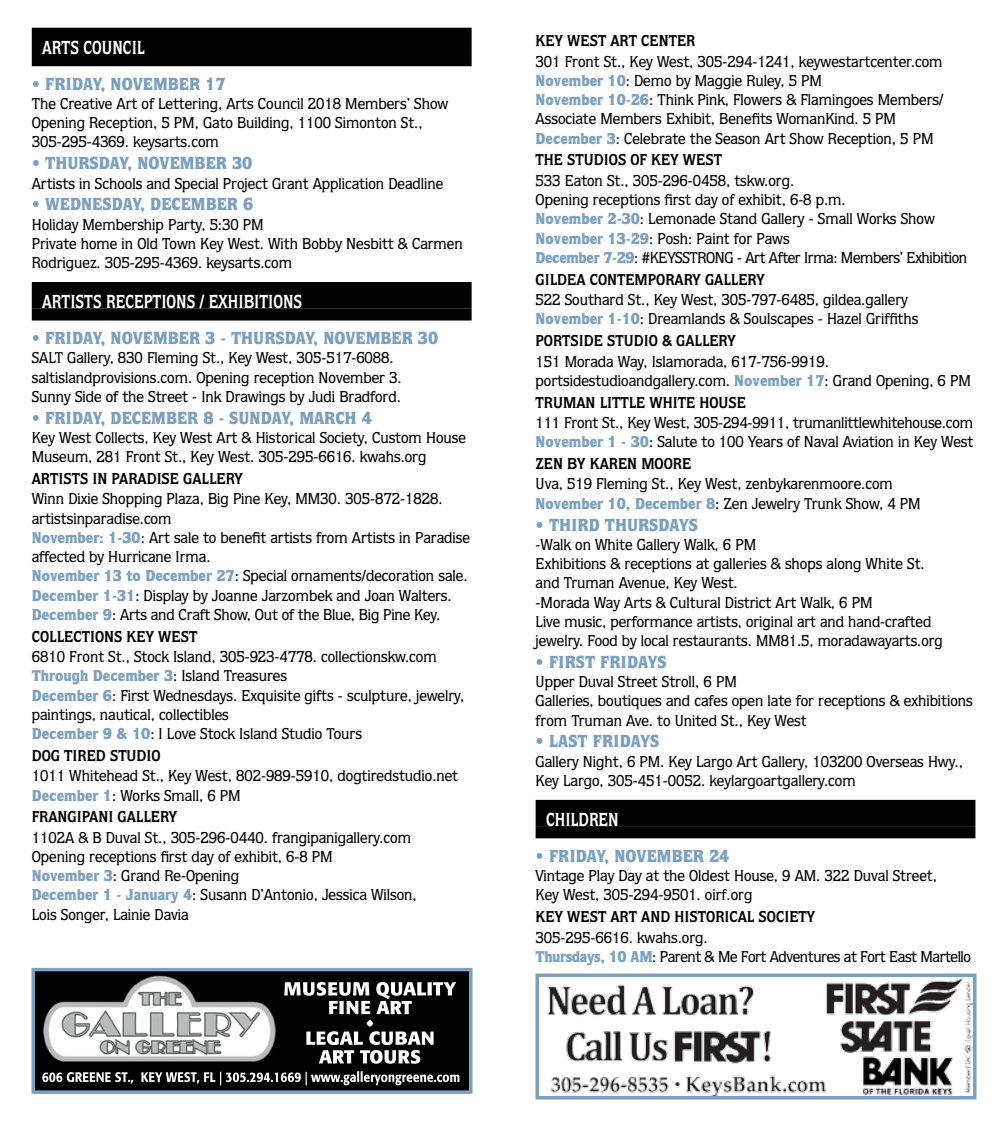
<style>
.page{position:relative;width:1008px;height:1134px;background:#fff}
.page>*{position:absolute;margin:0;border:0;box-sizing:border-box;transform-origin:0 0}
.t1{font:700 18.9px "Quorum";color:#fff;scale:.83 1}
.t2{font:900 17.5px "Quorum";color:#7ba0c0;scale:.95 1}
.t3{font:500 15.75px/19.2px "Quorum";color:#000;scale:.95 1}
.t4{font:700 15.75px "Quorum";color:#000;scale:.95 1}
.t5{font:500 15.75px/19.2px "Quorum";letter-spacing:-.025em;color:#000;scale:.95 1}
.s1{font-weight:900;color:#7ba0c0}
</style>
<div class="page">
<img style="left:37px;top:973px;width:430px;height:116px">
<div style="left:32px;top:968px;width:440px;height:126px;border:4px solid #7ba0c0"></div>
<div style="left:32px;top:28px;width:440px;height:26px;background:#000"></div>
<div style="left:32px;top:54px;width:440px;height:12px;background:#000"></div>
<div style="left:32px;top:282px;width:440px;height:26px;background:#000"></div>
<div style="left:32px;top:308px;width:440px;height:13px;background:#000"></div>
<img style="left:547px;top:979px;width:424px;height:116px">
<div style="left:536px;top:974px;width:440px;height:126px;border:4px solid #7ba0c0"></div>
<div style="left:536px;top:800px;width:439px;height:26px;background:#000"></div>
<div style="left:536px;top:826px;width:439px;height:12px;background:#000"></div>
<p class="t1" style="left:42px;top:36px;width:125px">ARTS COUNCIL</p>
<p class="t2" style="left:32px;top:73px;width:206px">• Friday, November 17</p>
<p class="t3" style="left:32px;top:94px;width:440px">The Creative Art of Lettering, Arts Council 2018 Members’ Show<br>Opening Reception, 5 PM, Gato Building, 1100 Simonton St.,<br>305-295-4369. keysarts.com</p>
<p class="t2" style="left:32px;top:152px;width:136px">• THURSDAY, NOVEMBER</p>
<p class="t2" style="left:232px;top:152px;width:23px">30</p>
<p class="t3" style="left:32px;top:174px;width:435px">Artists in Schools and Special Project Grant Application Deadline</p>
<p class="t2" style="left:32px;top:193px;width:235px">• Wednesday, December 6</p>
<p class="t3" style="left:32px;top:215px;width:455px">Holiday Membership Party, 5:30 PM<br>Private home in Old Town Key West. With Bobby Nesbitt &amp; Carmen<br>Rodriguez. 305-295-4369. keysarts.com</p>
<p class="t1" style="left:42px;top:290px;width:315px">ARTISTS RECEPTIONS / EXHIBITIONS</p>
<p class="t2" style="left:32px;top:327px;width:35px">• FRIDAY</p>
<p class="t2" style="left:100px;top:327px;width:36px">, NOVEMBER</p>
<p class="t2" style="left:205px;top:327px;width:149px">3 - THURSDAY, NOVEMBER</p>
<p class="t2" style="left:418px;top:327px;width:23px">30</p>
<p class="t3" style="left:32px;top:348px;width:391px">SALT Gallery, 830 Fleming St., Key West, 305-517-6088. saltislandprovisions.com. Opening reception November 3.<br>Sunny Side of the Street - Ink Drawings by Judi Bradford.</p>
<p class="t2" style="left:32px;top:407px;width:295px">• FRIday, December 8 - SUNDAY, MARC</p>
<p class="t2" style="left:345px;top:407px;width:30px">H 4</p>
<p class="t3" style="left:32px;top:428px;width:459px">Key West Collects, Key West Art &amp; Historical Society, Custom House<br>Museum, 281 Front St., Key West. 305-295-6616. kwahs.org</p>
<p class="t4" style="left:32px;top:469px;width:224px">ARTISTS IN PARADISE GALLERY</p>
<p class="t3" style="left:32px;top:489px;width:463px">Winn Dixie Shopping Plaza, Big Pine Key, MM30. 305-872-1828. artistsinparadise.com<br><span class="s1">November: 1-30</span>: Art sale to benefit artists from Artists in Paradise affected by Hurricane Irma.<br><span class="s1">November 13 to December 27</span>: Special ornaments/decoration sale.<br><span class="s1">December 1-31</span>: Display by Joanne Jarzombek and Joan Walters.<br><span class="s1">December 9</span>: Arts and Craft Show, Out of the Blue, Big Pine Key.</p>
<p class="t4" style="left:32px;top:627px;width:19px">COLLE</p>
<p class="t4" style="left:73px;top:627px;width:19px">CTIONS</p>
<p class="t4" style="left:127px;top:627px;width:58px">KEY WEST</p>
<p class="t3" style="left:32px;top:647px;width:457px">6810 Front St., Stock Island, 305-923-4778. collectionskw.com <span class="s1">Through December 3</span>: Island Treasures<br><span class="s1">December 6</span>: First Wednesdays. Exquisite gifts - sculpture, jewelry, paintings, nautical, collectibles<br><span class="s1">December 9 &amp; 10</span>: I Love Stock Island Studio Tours</p>
<p class="t4" style="left:32px;top:746px;width:44px">DO G TIRED</p>
<p class="t4" style="left:110px;top:746px;width:10px">STUDIO</p>
<p class="t3" style="left:32px;top:766px;width:450px">1011 Whitehead St., Key West, 802-989-5910, dogtiredstudio.net<br><span class="s1">December 1</span>: Works Small, 6 PM</p>
<p class="t4" style="left:32px;top:807px;width:155px">FRANGIPANI GALLERY</p>
<p class="t3" style="left:32px;top:828px;width:407px">1102A &amp; B Duval St., 305-296-0440. frangipanigallery.com Opening receptions first day of exhibit, 6-8 PM<br><span class="s1">November 3</span>: Grand Re-Opening<br><span class="s1">December 1 - January 4</span>: Susann D’Antonio, Jessica Wilson, Lois Songer, Lainie Davia</p>
<p class="t4" style="left:536px;top:31px;width:58px">KEY WEST</p>
<p class="t4" style="left:611px;top:31px;width:11px">ART</p>
<p class="t4" style="left:641px;top:31px;width:20px">CENTER</p>
<p class="t3" style="left:536px;top:52px;width:431px">301 Front St., Key West, 305-294-1241, keywestartcenter.com <span class="s1">November 10</span>: Demo by Maggie Ruley, 5 PM<br><span class="s1">November 10-26</span>: Think Pink, Flowers &amp; Flamingoes Members/ Associate Members Exhibit, Benefits WomanKind. 5 PM <span class="s1">December 3</span>: Celebrate the Season Art Show Reception, 5 PM</p>
<p class="t4" style="left:536px;top:150px;width:11px">THE</p>
<p class="t4" style="left:567px;top:150px;width:10px">STUDIOS</p>
<p class="t4" style="left:630px;top:150px;width:79px">OF KEY WEST</p>
<p class="t3" style="left:536px;top:171px;width:456px">533 Eaton St., 305-296-0458, tskw.org.<br>Opening receptions first day of exhibit, 6-8 p.m.<br><span class="s1">November 2-30</span>: Lemonade Stand Gallery - Small Works Show <span class="s1">November 13-29</span>: Posh: Paint for Paws<br><span class="s1">December 7-29</span>: #KEYSSTRONG - Art After Irma: Members’ Exhibition</p>
<p class="t4" style="left:536px;top:270px;width:20px">GILDEA</p>
<p class="t4" style="left:590px;top:270px;width:20px">CONTE</p>
<p class="t4" style="left:635px;top:270px;width:25px">MPORARY</p>
<p class="t4" style="left:705px;top:270px;width:20px">GALLERY</p>
<p class="t3" style="left:536px;top:290px;width:404px">522 Southard St., Key West, 305-797-6485, gildea.gallery<br><span class="s1">November 1-10</span>: Dreamlands &amp; Soulscapes - Hazel Griffiths</p>
<p class="t4" style="left:536px;top:331px;width:10px">PORTSIDE</p>
<p class="t4" style="left:607px;top:331px;width:10px">STUDIO</p>
<p class="t4" style="left:662px;top:331px;width:35px">&amp; GALLERY</p>
<p class="t3" style="left:536px;top:352px;width:460px">151 Morada Way, Islamorada, 617-756-9919. portsidestudioandgallery.com. <span class="s1">November 17</span>: Grand Opening, 6 PM</p>
<p class="t4" style="left:536px;top:393px;width:77px">TRUMANLITTLE</p>
<p class="t4" style="left:650px;top:393px;width:24px">WHITE</p>
<p class="t4" style="left:699px;top:393px;width:11px">HOUSE</p>
<p class="t3" style="left:536px;top:413px;width:462px">111 Front St., Key West, 305-294-9911, trumanlittlewhitehouse.com<br><span class="s1">November 1 - 30</span>: Salute to 100 Years of Naval Aviation in Key West</p>
<p class="t4" style="left:536px;top:454px;width:79px">ZEN BY KAREN</p>
<p class="t4" style="left:641px;top:454px;width:25px">MOORE</p>
<p class="t3" style="left:536px;top:474px;width:407px">Uva, 519 Fleming St., Key West, zenbykarenmoore.com<br><span class="s1">November 10, December 8</span>: Zen Jewelry Trunk Show, 4 PM</p>
<p class="t2" style="left:536px;top:514px;width:48px">• THIRD</p>
<p class="t2" style="left:605px;top:514px;width:100px">THURSDAYS</p>
<p class="t3" style="left:536px;top:535px;width:430px">-Walk on White Gallery Walk, 6 PM<br>Exhibitions &amp; receptions at galleries &amp; shops along White St. and Truman Avenue, Key West.<br>-Morada Way Arts &amp; Cultural District Art Walk, 6 PM<br>Live music, performance artists, original art and hand-crafted jewelry. Food by local restaurants. MM81.5, moradawayarts.org</p>
<p class="t2" style="left:536px;top:651px;width:138px">• first fridays</p>
<p class="t3" style="left:536px;top:672px;width:462px">Upper Duval Street Stroll, 6 PM<br>Galleries, boutiques and cafes open late for receptions &amp; exhibitions from Truman Ave. to United St., Key West</p>
<p class="t2" style="left:536px;top:730px;width:130px">• last fridays</p>
<p class="t3" style="left:536px;top:752px;width:451px">Gallery Night, 6 PM. Key Largo Art Gallery, 103200 Overseas Hwy.,<br>Key Largo, 305-451-0052. keylargoartgallery.com</p>
<p class="t1" style="left:546px;top:808px;width:23px">CHILDREN</p>
<p class="t2" style="left:536px;top:845px;width:35px">• FRIDAY</p>
<p class="t2" style="left:604px;top:845px;width:36px">, NOVEMBER</p>
<p class="t2" style="left:709px;top:845px;width:23px">24</p>
<p class="t3" style="left:536px;top:866px;width:424px">Vintage Play Day at the Oldest House, 9 AM. 322 Duval Street,<br>Key West, 305-294-9501. oirf.org</p>
<p class="t4" style="left:536px;top:907px;width:58px">KEY WEST</p>
<p class="t4" style="left:611px;top:907px;width:11px">ART</p>
<p class="t4" style="left:641px;top:907px;width:12px">AND</p>
<p class="t4" style="left:675px;top:907px;width:10px">HISTORI</p>
<p class="t4" style="left:729px;top:907px;width:67px">CAL SOCIETY</p>
<p class="t5" style="left:536px;top:928px;width:460px">305-295-6616. kwahs.org.<br><span class="s1">Thursdays, 10 AM</span> : Parent &amp; Me Fort Adventures at Fort East Martello</p>
</div>
